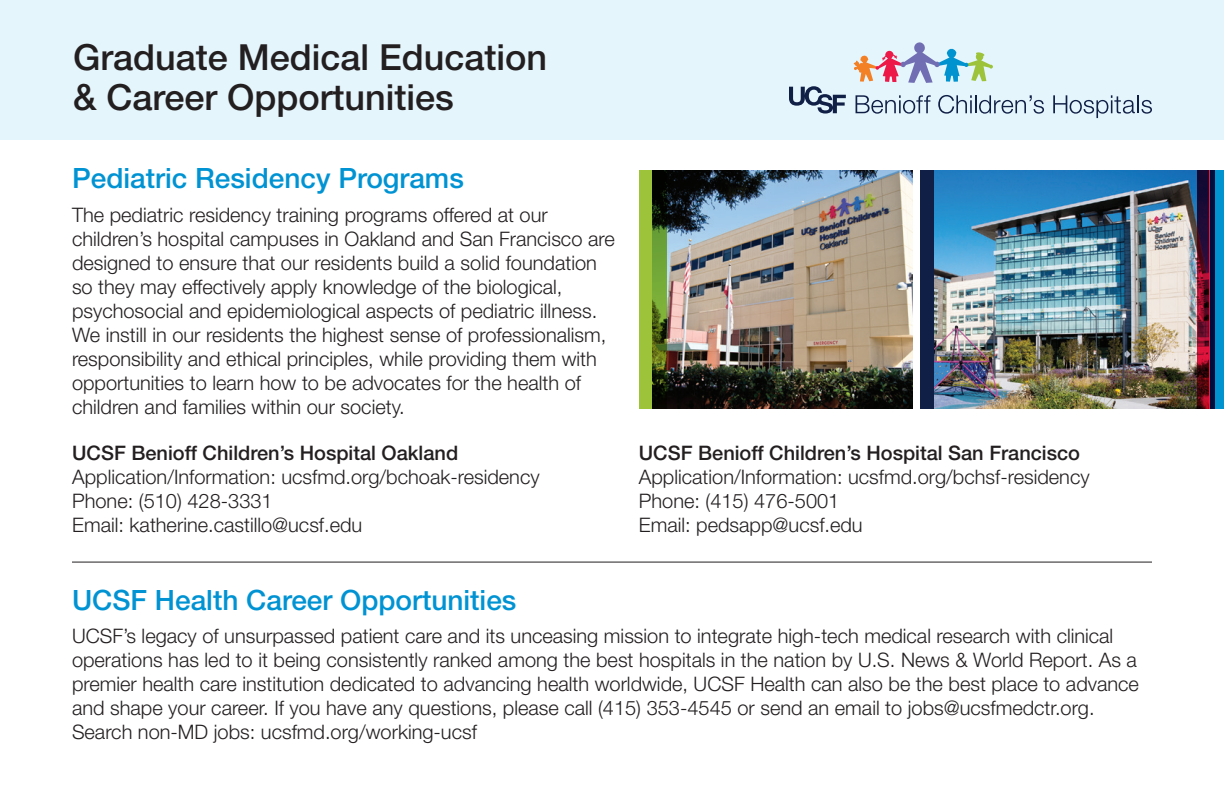
<style>
.page{position:relative;width:1224px;height:792px;background:#fff}
.page>*{position:absolute;margin:0;border:0;box-sizing:border-box;transform-origin:0 0}
.t1{font:500 36px/40px "Helvetica Neue LT Std";color:#231f20}
.t2{font:500 28px "Helvetica Neue LT Std";color:#0093d3}
.t3{font:300 20px/24px "Helvetica Neue LT Std";color:#231f20}
.t4{font:500 20px "Helvetica Neue LT Std";color:#231f20}
</style>
<div class="page">
<div style="left:0;top:0;width:1224px;height:139px;background:#e5f5fc"></div>
<div style="left:1211px;top:170px;width:13px;height:239px;background:#0093d0"></div>
<img style="left:934px;top:170px;width:264px;height:239px">
<img style="left:667px;top:170px;width:246px;height:239px">
<div style="left:921px;top:170px;width:13px;height:239px;background:#101f46"></div>
<svg style="left:1198px;top:170px;width:17px;height:239px;background:#440c2f"></svg>
<svg style="left:639px;top:170px;width:28px;height:239px;background:#6a8929"></svg>
<svg style="left:854px;top:42px;width:139px;height:41px"></svg>
<svg style="left:856px;top:95px;width:75px;height:19px"></svg>
<svg style="left:938px;top:95px;width:106px;height:19px"></svg>
<svg style="left:1053px;top:95px;width:99px;height:23px"></svg>
<svg style="left:789px;top:86px;width:57px;height:28px"></svg>
<hr style="left:72px;top:562px;width:1080px;height:1px;background:#231f20">
<p class="t1" style="left:73px;top:37px;width:476px">Graduate Medical Education &amp; Career Opportunities</p>
<p class="t2" style="left:72px;top:162px;width:393px">Pediatric Residency Programs</p>
<p class="t3" style="left:72px;top:203px;width:544px">The pediatric residency training programs offered at our children’s hospital campuses in Oakland and San Francisco are designed to ensure that our residents build a solid foundation so they may effectively apply knowledge of the biological, psychosocial and epidemiological aspects of pediatric illness.<br>We instill in our residents the highest sense of professionalism, responsibility and ethical principles, while providing them with opportunities to learn how to be advocates for the health of children and families within our society.</p>
<p class="t4" style="left:72px;top:441px;width:388px">UCSF Benioff Children’s Hospital Oakland</p>
<p class="t3" style="left:72px;top:464px;width:469px">Application/Information: ucsfmd.org/bchoak-residency</p>
<p class="t3" style="left:72px;top:488px;width:202px">Phone: (510) 428-3331</p>
<p class="t3" style="left:72px;top:512px;width:292px">Email: katherine.castillo@ucsf.edu</p>
<p class="t4" style="left:639px;top:441px;width:443px">UCSF Benioff Children’s Hospital San Francisco</p>
<p class="t3" style="left:639px;top:464px;width:452px">Application/Information: ucsfmd.org/bchsf-residency</p>
<p class="t3" style="left:639px;top:488px;width:202px">Phone: (415) 476-5001</p>
<p class="t3" style="left:639px;top:512px;width:225px">Email: pedsapp@ucsf.edu</p>
<p class="t2" style="left:72px;top:583px;width:446px">UCSF Health Career Opportunities</p>
<p class="t3" style="left:72px;top:623px;width:1068px">UCSF’s legacy of unsurpassed patient care and its unceasing mission to integrate high-tech medical research with clinical operations has led to it being consistently ranked among the best hospitals in the nation by U.S. News &amp; World Report. As a premier health care institution dedicated to advancing health worldwide, UCSF Health can also be the best place to advance and shape your career. If you have any questions, please call (415) 353-4545 or send an email to jobs@ucsfmedctr.org.<br>Search non-MD jobs: ucsfmd.org/working-ucsf</p>
</div>
